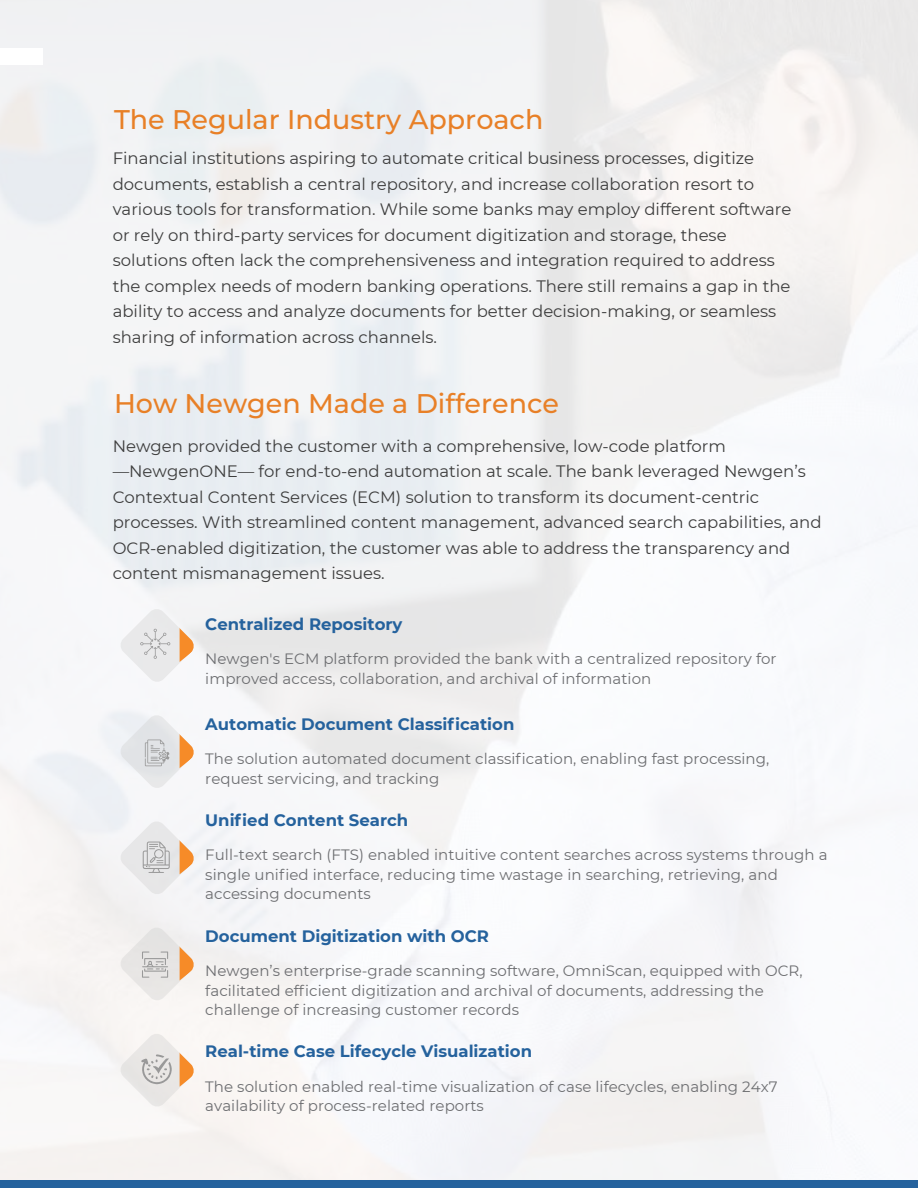
<style>
.page{position:relative;width:918px;height:1188px;background:#fff}
.page>*{position:absolute;margin:0;border:0;box-sizing:border-box;transform-origin:0 0}
.t1{font:500 27px "Montserrat";color:#e88027}
.t2{font:16.5px/25.5px "Montserrat";color:#3d3d3d}
.t3{font:700 16.5px "Montserrat";color:#25629d}
.t4{font:15px/19.5px "Montserrat";letter-spacing:.005em;color:#6d6e71}
</style>
<div class="page">
<div style="left:0;top:1180px;width:918px;height:8px;background:#25629d"></div>
<svg style="left:121px;top:609px;width:74px;height:73px"></svg>
<svg style="left:121px;top:715px;width:74px;height:73px"></svg>
<svg style="left:121px;top:821px;width:74px;height:73px"></svg>
<svg style="left:121px;top:928px;width:74px;height:72px"></svg>
<svg style="left:121px;top:1034px;width:74px;height:73px"></svg>
<h1 class="t1" style="left:114px;top:101px;width:431px">The Regular Industry Approach</h1>
<p class="t2" style="left:113px;top:145px;width:680px">Financial institutions aspiring to automate critical business processes, digitize documents, establish a central repository, and increase collaboration resort to various tools for transformation. While some banks may employ different software or rely on third-party services for document digitization and storage, these solutions often lack the comprehensiveness and integration required to address the complex needs of modern banking operations. There still remains a gap in the ability to access and analyze documents for better decision-making, or seamless sharing of information across channels.</p>
<h1 class="t1" style="left:114px;top:385px;width:447px">How Newgen Made a Difference</h1>
<p class="t2" style="left:113px;top:433px;width:710px">Newgen provided the customer with a comprehensive, low-code platform —NewgenONE— for end-to-end automation at scale. The bank leveraged Newgen’s Contextual Content Services (ECM) solution to transform its document-centric processes. With streamlined content management, advanced search capabilities, and OCR-enabled digitization, the customer was able to address the transparency and content mismanagement issues.</p>
<p class="t3" style="left:205px;top:612px;width:199px">Centralized Repository</p>
<p class="t4" style="left:205px;top:649px;width:573px">Newgen's ECM platform provided the bank with a centralized repository for improved access, collaboration, and archival of information</p>
<p class="t3" style="left:205px;top:712px;width:311px">Automatic Document Classification</p>
<p class="t4" style="left:205px;top:749px;width:566px">The solution automated document classification, enabling fast processing, request servicing, and tracking</p>
<p class="t3" style="left:205px;top:808px;width:205px">Unified Content Search</p>
<p class="t4" style="left:205px;top:845px;width:624px">Full-text search (FTS) enabled intuitive content searches across systems through a single unified interface, reducing time wastage in searching, retrieving, and accessing documents</p>
<p class="t3" style="left:205px;top:924px;width:285px">Document Digitization with OCR</p>
<p class="t4" style="left:205px;top:961px;width:599px">Newgen’s enterprise-grade scanning software, OmniScan, equipped with OCR, facilitated efficient digitization and archival of documents, addressing the challenge of increasing customer records</p>
<p class="t3" style="left:205px;top:1040px;width:328px">Real-time Case Lifecycle Visualization</p>
<p class="t4" style="left:205px;top:1076px;width:574px">The solution enabled real-time visualization of case lifecycles, enabling 24x7 availability of process-related reports</p>
</div>
